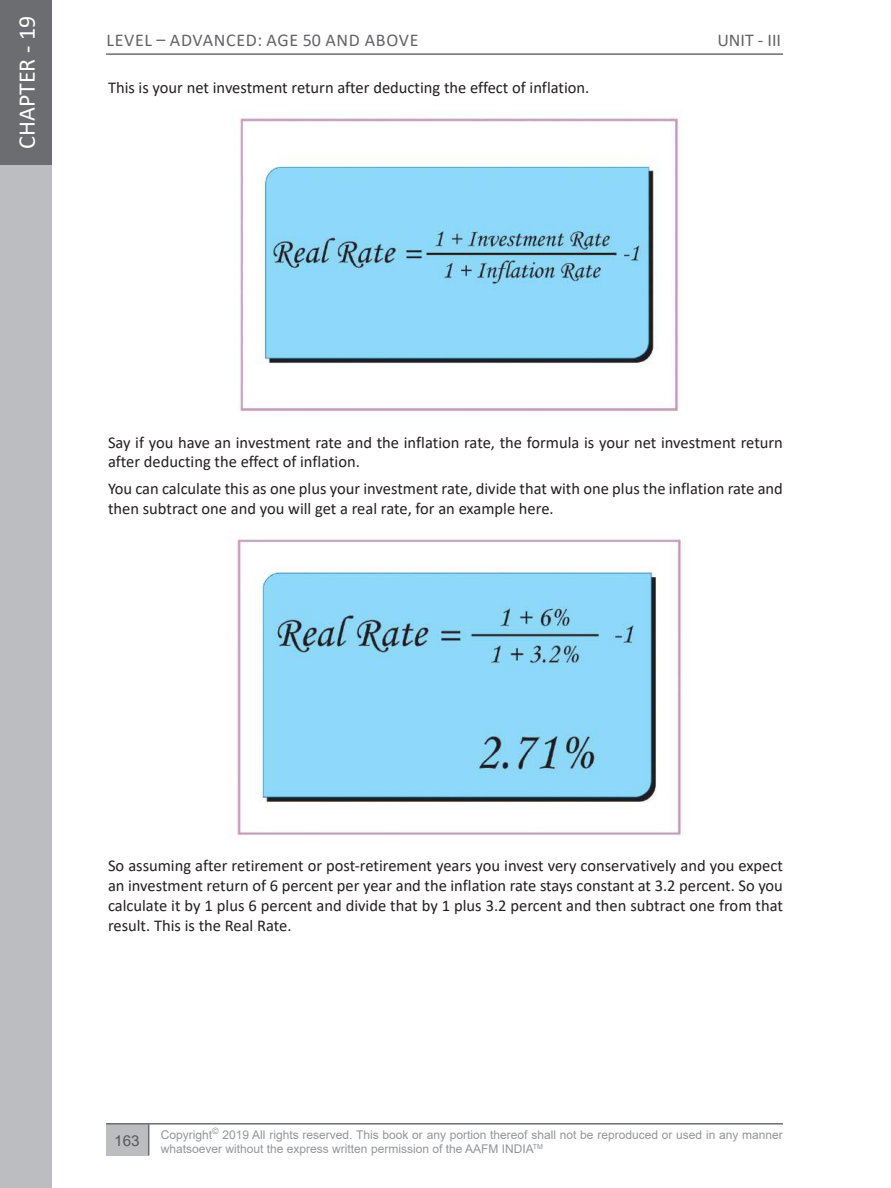
<style>
.page{position:relative;width:891px;height:1188px;background:#fff}
.page>*{position:absolute;margin:0;border:0;box-sizing:border-box;transform-origin:0 0}
.t1{font:24px "Calibri";color:#fff}
.t2{font:19.5px "Minion Pro";color:#fff}
.t3{font:18px "Calibri";letter-spacing:.04em;color:#636366}
.t4{font:16.5px/19.8px "Calibri";color:#231f20}
.t5{font:15px "Arial";color:#57585a}
.t6{font:12px/14.4px "Arial";color:#939598}
</style>
<div class="page">
<hr style="left:106px;top:53px;width:677px;height:2px;background:#6c6d70">
<div style="left:0;top:98px;width:52px;height:1090px;background:#bcbdc0"></div>
<div style="left:106px;top:1125px;width:42px;height:31px;background:#bcbdc0"></div>
<hr style="left:106px;top:1123px;width:677px;height:2px;background:#6c6d70">
<hr style="left:148px;top:1124px;width:1px;height:32px;background:#6c6d70">
<div style="left:0;top:0;width:52px;height:165px;background:#6c6d70"></div>
<img style="left:240px;top:117px;width:439px;height:295px">
<img style="left:237px;top:538px;width:444px;height:298px">
<h1 class="t1" style="left:10px;top:149px;width:134px;rotate:-90deg">CHAPTER - 19</h1>
<p class="t2" style="left:7px;top:132px;width:114px;rotate:-90deg">CHAPTER - 1</p>
<p class="t3" style="left:106px;top:27px;width:314px">LEVEL – ADVANCED: AGE 50 AND ABOVE</p>
<p class="t3" style="left:717px;top:27px;width:65px">UNIT - III</p>
<p class="t4" style="left:108px;top:78px;width:483px">This is your net investment return after deducting the effect of inflation.</p>
<p class="t4" style="left:108px;top:432px;width:676px">Say if you have an investment rate and the inflation rate, the formula is your net investment return after deducting the effect of inflation.</p>
<p class="t4" style="left:108px;top:478px;width:676px">You can calculate this as one plus your investment rate, divide that with one plus the inflation rate and then subtract one and you will get a real rate, for an example here.</p>
<p class="t4" style="left:108px;top:856px;width:677px;text-align:justify">So assuming after retirement or post-retirement years you invest very conservatively and you expect an investment return of 6 percent per year and the inflation rate stays constant at 3.2 percent. So you calculate it by 1 plus 6 percent and divide that by 1 plus 3.2 percent and then subtract one from that result. This is the Real Rate.</p>
<p class="t5" style="left:114px;top:1130px;width:27px">163</p>
<p class="t6" style="left:161px;top:1127px;width:624px">Copyright<sup>©</sup> 2019 All rights reserved. This book or any portion thereof shall not be reproduced or used in any manner whatsoever without the express written permission of the AAFM INDIA<sup>TM</sup></p>
</div>
